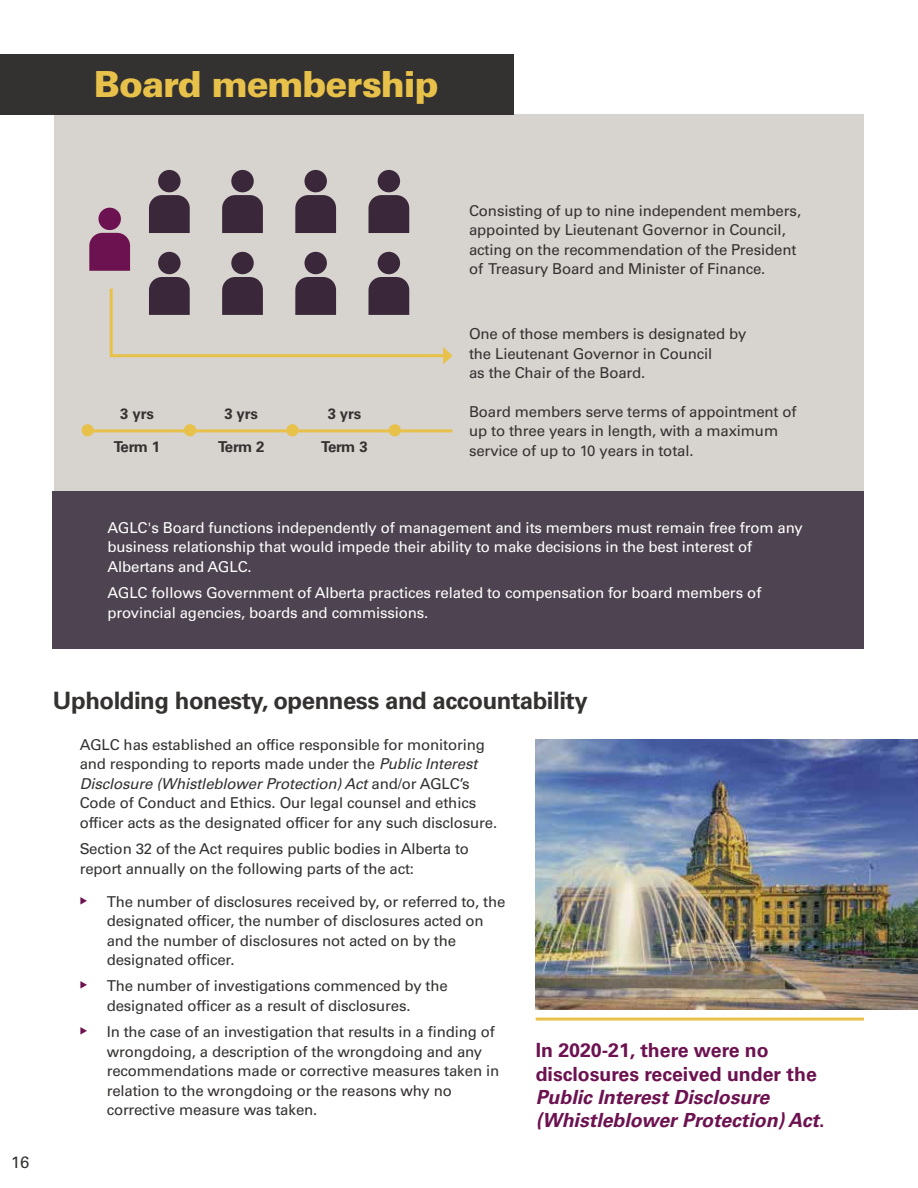
<style>
.page{position:relative;width:918px;height:1188px;background:#fff}
.page>*{position:absolute;margin:0;border:0;box-sizing:border-box;transform-origin:0 0}
.t1{font:900 36px "Univers LT Std";letter-spacing:-.03em;color:#e7c149}
.t2{font:700 24px "Univers LT Std";letter-spacing:-.02em;color:#343231}
.t3{font:italic 700 19.5px/23.4px "Univers LT Std";color:#6d1250}
.t4{font:700 19.5px/23.4px "Univers LT Std";color:#6d1250}
.t5{font:16.5px "Univers LT Std";color:#343231}
.t6{font:15px/19.5px "Univers LT Std";letter-spacing:-.01em;color:#343231}
.t7{font:15px/19.5px "Univers LT Std";letter-spacing:-.01em;color:#fff}
.t8{font:700 15px "Univers LT Std";letter-spacing:-.01em;color:#343231}
.s1{font-style:italic}
.s2{font-style:normal}
</style>
<div class="page">
<div style="left:54px;top:115px;width:810px;height:376px;background:#d7d3cf"></div>
<div style="left:53px;top:491px;width:811px;height:157px;background:#4e4350"></div>
<hr style="left:88px;top:429px;width:365px;height:3px;background:#e7c149">
<div style="left:82px;top:424px;width:12px;height:12px;background:#e7c149;border-radius:50%"></div>
<div style="left:184px;top:424px;width:12px;height:12px;background:#e7c149;border-radius:50%"></div>
<div style="left:286px;top:424px;width:13px;height:12px;background:#e7c149;border-radius:50%"></div>
<div style="left:389px;top:424px;width:12px;height:12px;background:#e7c149;border-radius:50%"></div>
<hr style="left:536px;top:1018px;width:328px;height:3px;background:#e7c149">
<img style="left:536px;top:739px;width:382px;height:271px">
<div style="left:0;top:54px;width:514px;height:61px;background:#343231"></div>
<svg style="left:89px;top:170px;width:364px;height:194px"></svg>
<h1 class="t1" style="left:94px;top:62px;width:346px">Board membership</h1>
<p class="t8" style="left:120px;top:405px;width:35px">3 yrs</p>
<p class="t8" style="left:114px;top:438px;width:48px">Term 1</p>
<p class="t8" style="left:224px;top:405px;width:35px">3 yrs</p>
<p class="t8" style="left:218px;top:438px;width:48px">Term 2</p>
<p class="t8" style="left:328px;top:405px;width:35px">3 yrs</p>
<p class="t8" style="left:321px;top:438px;width:48px">Term 3</p>
<p class="t6" style="left:469px;top:201px;width:334px">Consisting of up to nine independent members, appointed by Lieutenant Governor in Council, acting on the recommendation of the President of Treasury Board and Minister of Finance.</p>
<p class="t6" style="left:469px;top:324px;width:279px">One of those members is designated by the Lieutenant Governor in Council<br>as the Chair of the Board.</p>
<p class="t6" style="left:469px;top:402px;width:329px">Board members serve terms of appointment of up to three years in length, with a maximum service of up to 10 years in total.</p>
<p class="t7" style="left:107px;top:518px;width:697px">AGLC's Board functions independently of management and its members must remain free from any business relationship that would impede their ability to make decisions in the best interest of<br>Albertans and AGLC.</p>
<p class="t7" style="left:107px;top:583px;width:655px">AGLC follows Government of Alberta practices related to compensation for board members of provincial agencies, boards and commissions.</p>
<p class="t5" style="left:11px;top:1152px;width:20px">16</p>
<h2 class="t2" style="left:53px;top:687px;width:536px">Upholding honesty, openness and accountability</h2>
<p class="t6" style="left:80px;top:735px;width:419px">AGLC has established an office responsible for monitoring and responding to reports made under the <span class="s1">Public Interest Disclosure (Whistleblower Protection) Act</span> and/or AGLC’s Code of Conduct and Ethics. Our legal counsel and ethics officer acts as the designated officer for any such disclosure.</p>
<p class="t6" style="left:80px;top:839px;width:391px">Section 32 of the Act requires public bodies in Alberta to report annually on the following parts of the act:</p>
<p class="t6" style="left:107px;top:892px;width:400px">The number of disclosures received by, or referred to, the designated officer, the number of disclosures acted on and the number of disclosures not acted on by the designated officer.</p>
<p class="t6" style="left:107px;top:976px;width:343px">The number of investigations commenced by the designated officer as a result of disclosures.</p>
<p class="t6" style="left:107px;top:1022px;width:394px">In the case of an investigation that results in a finding of wrongdoing, a description of the wrongdoing and any recommendations made or corrective measures taken in relation to the wrongdoing or the reasons why no corrective measure was taken.</p>
<h3 class="t4" style="left:536px;top:1039px;width:283px">In 2020-21, there were no disclosures received under the</h3>
<h3 class="t3" style="left:536px;top:1086px;width:290px">Public Interest Disclosure (Whistleblower Protection) Act<span class="s2">.</span></h3>
</div>
